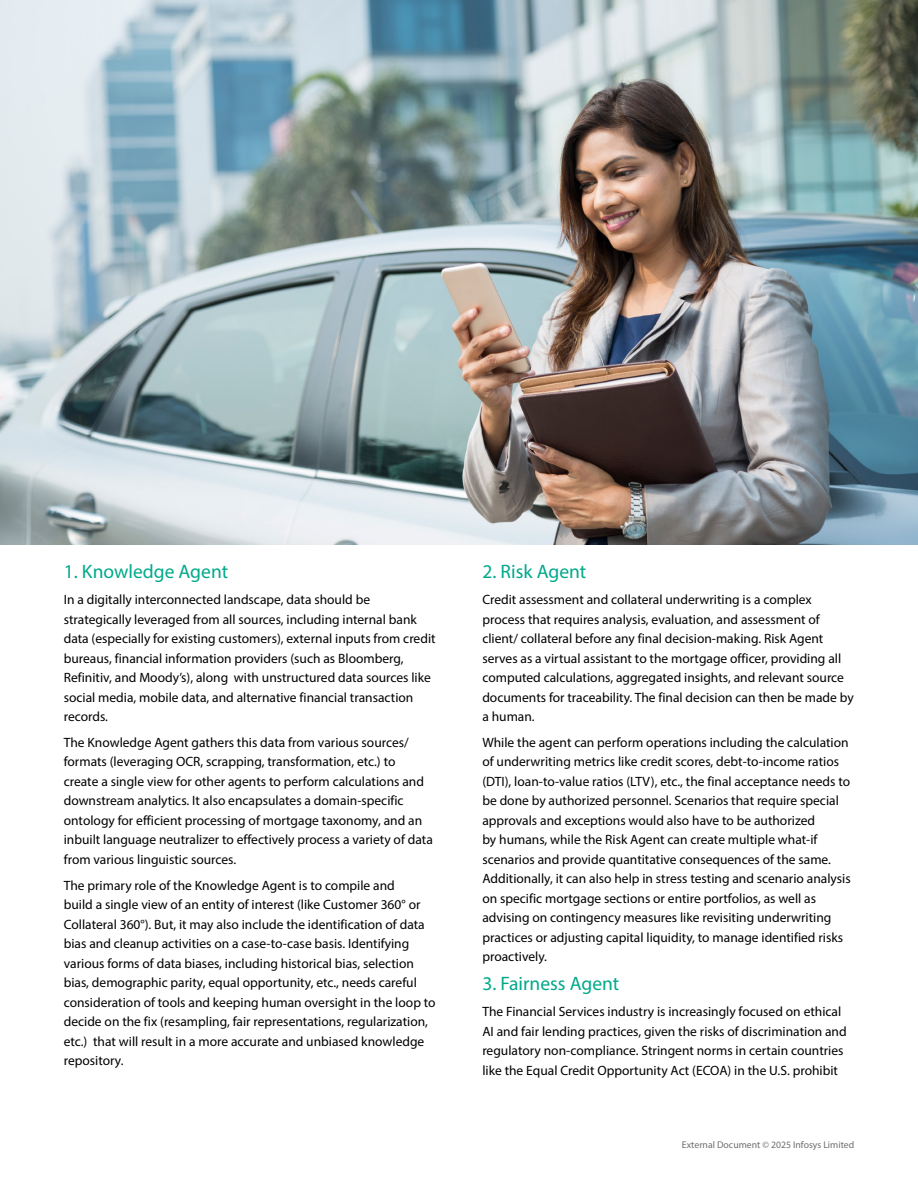
<style>
.page{position:relative;width:918px;height:1188px;background:#fff}
.page>*{position:absolute;margin:0;border:0;box-sizing:border-box;transform-origin:0 0}
.t1{font:19.5px "Myriad Pro";color:#00a98a}
.t2{font:13.5px/19.5px "Myriad Pro";color:#000}
.t3{font:9.75px "Myriad Pro";color:#6d6e71}
</style>
<div class="page">
<img style="left:0;top:0;width:918px;height:544px">
<h1 class="t1" style="left:64px;top:560px;width:166px">1. Knowledge Agent</h1>
<p class="t2" style="left:64px;top:590px;width:373px">In a digitally interconnected landscape, data should be strategically leveraged from all sources, including internal bank data (especially for existing customers), external inputs from credit bureaus, financial information providers (such as Bloomberg, Refinitiv, and Moody’s), along with unstructured data sources like social media, mobile data, and alternative financial transaction records.</p>
<p class="t2" style="left:64px;top:732px;width:371px">The Knowledge Agent gathers this data from various sources/ formats (leveraging OCR, scrapping, transformation, etc.) to create a single view for other agents to perform calculations and downstream analytics. It also encapsulates a domain-specific ontology for efficient processing of mortgage taxonomy, and an inbuilt language neutralizer to effectively process a variety of data from various linguistic sources.</p>
<p class="t2" style="left:64px;top:875px;width:373px">The primary role of the Knowledge Agent is to compile and<br>build a single view of an entity of interest (like Customer 360° or Collateral 360°). But, it may also include the identification of data bias and cleanup activities on a case-to-case basis. Identifying various forms of data biases, including historical bias, selection bias, demographic parity, equal opportunity, etc., needs careful consideration of tools and keeping human oversight in the loop to decide on the fix (resampling, fair representations, regularization, etc.) that will result in a more accurate and unbiased knowledge repository.</p>
<h1 class="t1" style="left:482px;top:560px;width:105px">2. Risk Agent</h1>
<p class="t2" style="left:482px;top:590px;width:373px">Credit assessment and collateral underwriting is a complex process that requires analysis, evaluation, and assessment of client/ collateral before any final decision-making. Risk Agent serves as a virtual assistant to the mortgage officer, providing all computed calculations, aggregated insights, and relevant source documents for traceability. The final decision can then be made by a human.</p>
<p class="t2" style="left:482px;top:732px;width:370px">While the agent can perform operations including the calculation of underwriting metrics like credit scores, debt-to-income ratios (DTI), loan-to-value ratios (LTV), etc., the final acceptance needs to be done by authorized personnel. Scenarios that require special approvals and exceptions would also have to be authorized<br>by humans, while the Risk Agent can create multiple what-if scenarios and provide quantitative consequences of the same.<br>Additionally, it can also help in stress testing and scenario analysis on specific mortgage sections or entire portfolios, as well as advising on contingency measures like revisiting underwriting practices or adjusting capital liquidity, to manage identified risks proactively.</p>
<h1 class="t1" style="left:482px;top:972px;width:138px">3. Fairness Agent</h1>
<p class="t2" style="left:482px;top:1002px;width:366px">The Financial Services industry is increasingly focused on ethical AI and fair lending practices, given the risks of discrimination and regulatory non-compliance. Stringent norms in certain countries like the Equal Credit Opportunity Act (ECOA) in the U.S. prohibit</p>
<p class="t3" style="left:682px;top:1139px;width:174px">External Document © 2025 Infosys Limited</p>
</div>
